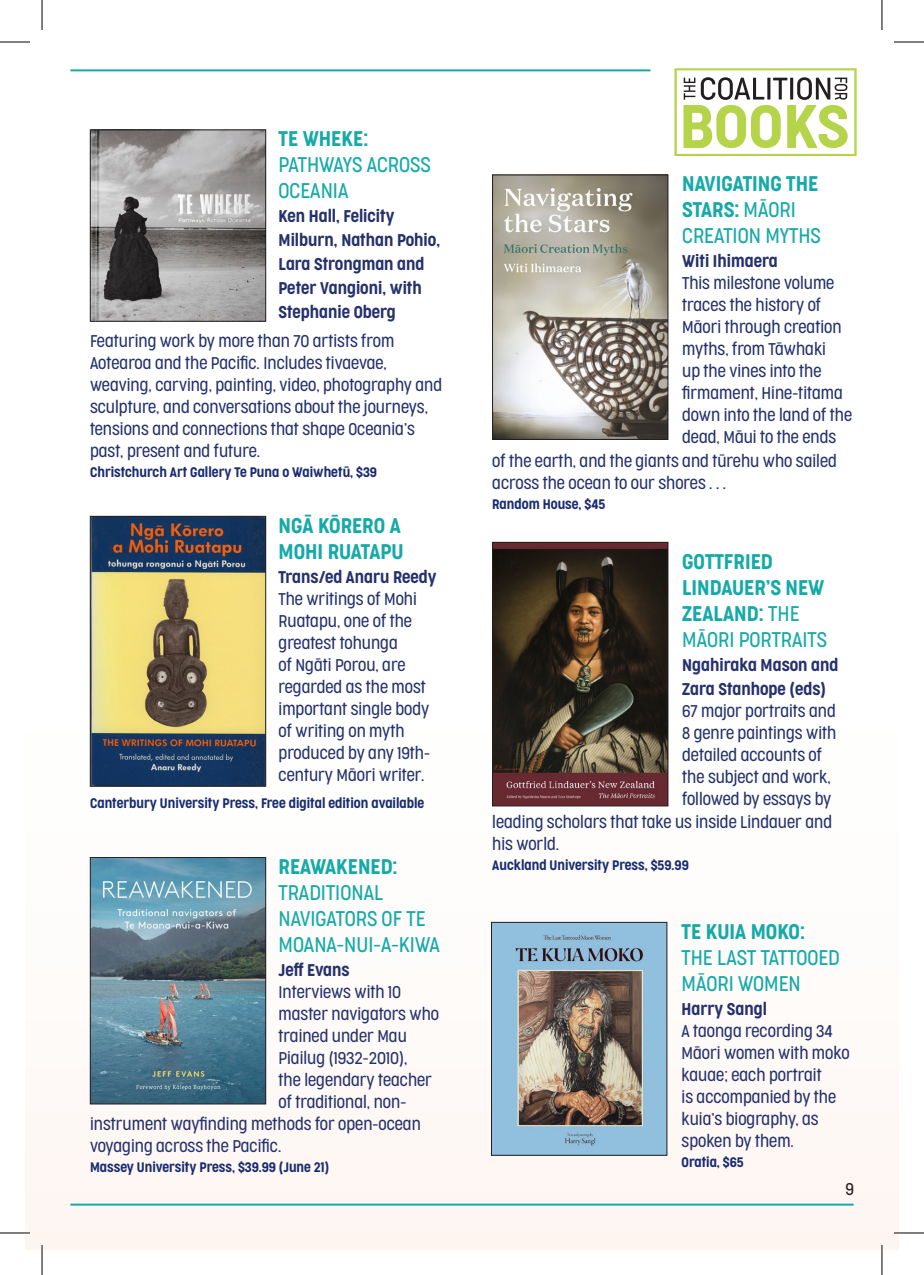
<style>
.page{position:relative;width:924px;height:1275px;background:#fff}
.page>*{position:absolute;margin:0;border:0;box-sizing:border-box;transform-origin:0 0}
.t1{font:300 20px/26px "Cocogoose Condensed";color:#15aaa8}
.t2{font:300 20px/26px "Cocogoose Condensed";color:#15aaa8}
.t3{font:300 16px/22px "Cocogoose Condensed";color:#25316d}
.t4{font:300 16px/24px "Cocogoose Condensed";color:#25316d}
.t5{font:300 16px "Cocogoose Condensed";color:#231f20}
.t6{font:300 13px "Cocogoose Condensed";color:#192c70}
.s1{font-style:inherit}
</style>
<div class="page">
<div style="left:25px;top:25px;width:873px;height:1225px;background:linear-gradient(to right,#fdfbfa,#fefdfc)"></div>
<svg style="left:674px;top:68px;width:182px;height:88px"></svg>
<hr style="left:70px;top:69px;width:580px;height:2px;background:#15aaa8">
<hr style="left:70px;top:1203px;width:783px;height:2px;background:#15aaa8">
<img style="left:92px;top:132px;width:172px;height:187px">
<div style="left:90px;top:130px;width:176px;height:191px;border:1px solid #231f20"></div>
<img style="left:493px;top:924px;width:171px;height:229px">
<div style="left:491px;top:922px;width:175px;height:233px;border:1px solid #231f20"></div>
<img style="left:494px;top:177px;width:172px;height:261px">
<div style="left:492px;top:175px;width:176px;height:265px;border:1px solid #231f20"></div>
<img style="left:92px;top:518px;width:172px;height:266px">
<div style="left:90px;top:516px;width:176px;height:270px;border:1px solid #231f20"></div>
<img style="left:92px;top:859px;width:172px;height:243px">
<div style="left:90px;top:857px;width:176px;height:247px;border:1px solid #231f20"></div>
<img style="left:494px;top:544px;width:172px;height:260px">
<div style="left:492px;top:542px;width:176px;height:264px;border:1px solid #231f20"></div>
<hr style="left:0;top:41px;width:30px;height:2px;background:#fff">
<hr style="left:893px;top:41px;width:30px;height:2px;background:#fff">
<hr style="left:0;top:1231px;width:30px;height:3px;background:#fff">
<hr style="left:893px;top:1231px;width:30px;height:3px;background:#fff">
<hr style="left:41px;top:0;width:2px;height:30px;background:#fff">
<hr style="left:41px;top:1245px;width:2px;height:30px;background:#fff">
<hr style="left:880px;top:0;width:2px;height:30px;background:#fff">
<hr style="left:880px;top:1245px;width:2px;height:30px;background:#fff">
<hr style="left:0;top:42px;width:30px;height:1px;background:#000">
<hr style="left:893px;top:42px;width:30px;height:1px;background:#000">
<hr style="left:0;top:1232px;width:30px;height:1px;background:#000">
<hr style="left:893px;top:1232px;width:30px;height:1px;background:#000">
<hr style="left:42px;top:0;width:1px;height:30px;background:#000">
<hr style="left:42px;top:1245px;width:1px;height:30px;background:#000">
<hr style="left:881px;top:0;width:1px;height:30px;background:#000">
<hr style="left:881px;top:1245px;width:1px;height:30px;background:#000">
<p class="t1" style="left:278px;top:125px;width:153px"><span class="s1">TE WHEKE:<br></span>PATHWAYS ACROSS<br>OCEANIA</p>
<p class="t4" style="left:278px;top:204px;width:163px">Ken Hall, Felicity<br>Milburn, Nathan Pohio,<br>Lara Strongman and<br>Peter Vangioni, with<br>Stephanie Oberg</p>
<p class="t3" style="left:90px;top:329px;width:353px">Featuring work by more than 70 artists from Aotearoa and the Pacific. Includes tivaevae, weaving, carving, painting, video, photography and sculpture, and conversations about the journeys, tensions and connections that shape Oceania’s past, present and future.</p>
<p class="t6" style="left:90px;top:463px;width:288px">Christchurch Art Gallery Te Puna o Waiwhetū, $39</p>
<p class="t2" style="left:278px;top:512px;width:126px">NGĀ KŌRERO A<br>MOHI RUATAPU</p>
<p class="t4" style="left:278px;top:564px;width:159px">Trans/ed Anaru Reedy</p>
<p class="t3" style="left:278px;top:587px;width:153px">The writings of Mohi<br>Ruatapu, one of the greatest tohunga<br>of Ngāti Porou, are regarded as the most important single body of writing on myth produced by any 19th&shy;century Māori writer.</p>
<p class="t6" style="left:90px;top:794px;width:336px">Canterbury University Press, Free digital edition available</p>
<p class="t1" style="left:278px;top:853px;width:163px"><span class="s1">REAWAKENED:<br></span>TRADITIONAL<br>NAVIGATORS OF TE<br>MOANA-NUI-A-KIWA</p>
<p class="t4" style="left:278px;top:958px;width:72px">Jeff Evans</p>
<p class="t3" style="left:278px;top:980px;width:162px">Interviews with 10 master navigators who trained under Mau<br>Piailug (1932-2010),<br>the legendary teacher of traditional, non-</p>
<p class="t3" style="left:90px;top:1113px;width:332px">instrument wayfinding methods for open-ocean voyaging across the Pacific.</p>
<p class="t6" style="left:90px;top:1158px;width:241px">Massey University Press, $39.99 (June 21)</p>
<p class="t2" style="left:682px;top:171px;width:140px">NAVIGATING THE<br>STARS: <span class="s1">MĀORI<br>CREATION MYTHS</span></p>
<p class="t4" style="left:682px;top:249px;width:97px">Witi Ihimaera</p>
<p class="t3" style="left:682px;top:272px;width:171px">This milestone volume traces the history of<br>Māori through creation myths, from Tāwhaki<br>up the vines into the firmament, Hine-titama down into the land of the dead, Māui to the ends</p>
<p class="t3" style="left:492px;top:450px;width:346px">of the earth, and the giants and tūrehu who sailed across the ocean to our shores . . .</p>
<p class="t6" style="left:492px;top:495px;width:115px">Random House, $45</p>
<p class="t2" style="left:682px;top:548px;width:146px">GOTTFRIED<br>LINDAUER’S NEW<br>ZEALAND: <span class="s1">THE<br>MĀORI PORTRAITS</span></p>
<p class="t4" style="left:682px;top:652px;width:158px">Ngahiraka Mason and<br>Zara Stanhope (eds)</p>
<p class="t3" style="left:682px;top:699px;width:155px">67 major portraits and<br>8 genre paintings with detailed accounts of the subject and work, followed by essays by</p>
<p class="t3" style="left:492px;top:811px;width:341px">leading scholars that take us inside Lindauer and his world.</p>
<p class="t6" style="left:492px;top:856px;width:198px">Auckland University Press, $59.99</p>
<p class="t1" style="left:681px;top:918px;width:160px"><span class="s1">TE KUIA MOKO:<br></span>THE LAST TATTOOED<br>MĀORI WOMEN</p>
<p class="t4" style="left:681px;top:996px;width:87px">Harry Sangl</p>
<p class="t3" style="left:681px;top:1019px;width:169px">A taonga recording 34<br>Māori women with moko kauae; each portrait<br>is accompanied by the kuia’s biography, as spoken by them.</p>
<p class="t6" style="left:681px;top:1153px;width:64px">Oratia, $65</p>
<p class="t5" style="left:845px;top:1178px;width:10px">9</p>
</div>
